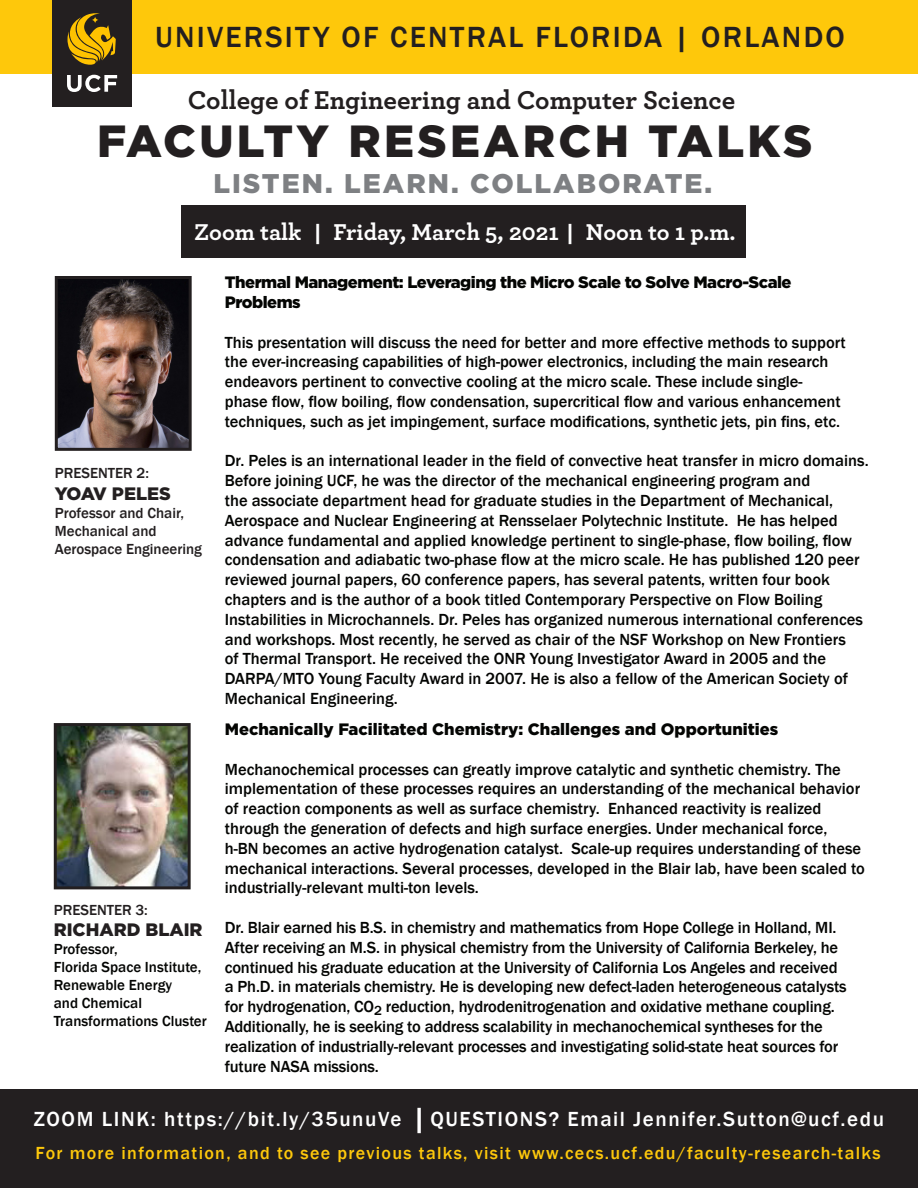
<style>
.page{position:relative;width:918px;height:1188px;background:#fff}
.page>*{position:absolute;margin:0;border:0;box-sizing:border-box;transform-origin:0 0}
.t1{font:900 45px "Gotham";letter-spacing:.075em;color:#231f20}
.t2{font:500 30px "Franklin Gothic";letter-spacing:.075em;color:#231f20}
.t3{font:500 30px "Franklin Gothic";color:#fff}
.t4{font:700 27px "Archer";color:#231f20}
.t5{font:900 27px "Gotham";letter-spacing:.075em;color:#7e8083}
.t6{font:700 24px "Archer";color:#fff}
.t7{font:500 21px "Franklin Gothic";letter-spacing:.075em;color:#fff}
.t8{font:500 18px "Franklin Gothic";letter-spacing:.075em;color:#fec80b}
.t9{font:900 18px "Gotham";color:#231f20}
.t10{font:500 16.5px/19.8px "Franklin Gothic";color:#040503}
.t11{font:900 16.5px/19.8px "Gotham";letter-spacing:-.03em;color:#040503}
.t12{font:900 16.5px "Gotham";color:#040503}
.t13{font:500 15px/18px "Franklin Gothic";color:#040503}
.t14{font:500 15px/18px "Franklin Gothic";color:#231f20}
.s1{font-family:"Franklin Gothic";font-weight:500}
</style>
<div class="page">
<div style="left:0;top:0;width:918px;height:74px;background:#fec80b"></div>
<div style="left:52px;top:0;width:79px;height:106px;background:#231f20"></div>
<svg style="left:67px;top:75px;width:50px;height:17px"></svg>
<svg style="left:68px;top:13px;width:48px;height:52px"></svg>
<svg style="left:92px;top:16px;width:7px;height:8px"></svg>
<div style="left:181px;top:205px;width:565px;height:52px;background:#231f20"></div>
<img style="left:58px;top:727px;width:129px;height:158px">
<div style="left:54px;top:723px;width:137px;height:166px;border:3px solid #231f20"></div>
<div style="left:0;top:1089px;width:918px;height:99px;background:#231f20"></div>
<img style="left:59px;top:280px;width:129px;height:167px">
<div style="left:55px;top:276px;width:137px;height:175px;border:3px solid #231f20"></div>
<p class="t2" style="left:155px;top:19px;width:691px">UNIVERSITY OF CENTRAL FLORIDA | ORLANDO</p>
<p class="t4" style="left:188px;top:78px;width:549px">College of Engineering and Computer Science</p>
<p class="t1" style="left:97px;top:115px;width:717px">FACULTY RESEARCH TALKS</p>
<p class="t5" style="left:213px;top:168px;width:500px">LISTEN. LEARN. COLLABORATE.</p>
<p class="t6" style="left:194px;top:213px;width:543px">Zoom talk <span class="s1">|</span> Friday, March 5, 2021 <span class="s1">|</span> Noon to 1 p.m.</p>
<p class="t14" style="left:55px;top:464px;width:96px">PRESENTER 2:</p>
<p class="t9" style="left:55px;top:483px;width:118px">YOAV PELES</p>
<p class="t14" style="left:55px;top:504px;width:149px">Professor and Chair,<br>Mechanical and<br>Aerospace Engineering</p>
<p class="t14" style="left:54px;top:901px;width:96px">PRESENTER 3:</p>
<p class="t9" style="left:54px;top:919px;width:150px">RICHARD BLAIR</p>
<p class="t13" style="left:54px;top:940px;width:65px">Professor,</p>
<p class="t13" style="left:54px;top:958px;width:149px">Florida Space Institute,<br>Renewable Energy</p>
<p class="t13" style="left:54px;top:994px;width:155px">and Chemical<br>Transformations Cluster</p>
<p class="t11" style="left:225px;top:272px;width:568px">Thermal Management: Leveraging the Micro Scale to Solve Macro-Scale<br>Problems</p>
<p class="t10" style="left:225px;top:332px;width:623px">This presentation will discuss the need for better and more effective methods to support the ever-increasing capabilities of high-power electronics, including the main research endeavors pertinent to convective cooling at the micro scale. These include single&shy;phase flow, flow boiling, flow condensation, supercritical flow and various enhancement techniques, such as jet impingement, surface modifications, synthetic jets, pin fins, etc.</p>
<p class="t10" style="left:225px;top:451px;width:645px">Dr. Peles is an international leader in the field of convective heat transfer in micro domains.<br>Before joining UCF, he was the director of the mechanical engineering program and<br>the associate department head for graduate studies in the Department of Mechanical, Aerospace and Nuclear Engineering at Rensselaer Polytechnic Institute. He has helped advance fundamental and applied knowledge pertinent to single-phase, flow boiling, flow condensation and adiabatic two-phase flow at the micro scale. He has published 120 peer reviewed journal papers, 60 conference papers, has several patents, written four book chapters and is the author of a book titled Contemporary Perspective on Flow Boiling Instabilities in Microchannels. Dr. Peles has organized numerous international conferences and workshops. Most recently, he served as chair of the NSF Workshop on New Frontiers<br>of Thermal Transport. He received the ONR Young Investigator Award in 2005 and the DARPA/MTO Young Faculty Award in 2007. He is also a fellow of the American Society of Mechanical Engineering.</p>
<p class="t12" style="left:225px;top:720px;width:555px">Mechanically Facilitated Chemistry: Challenges and Opportunities</p>
<p class="t10" style="left:225px;top:759px;width:642px">Mechanochemical processes can greatly improve catalytic and synthetic chemistry. The implementation of these processes requires an understanding of the mechanical behavior of reaction components as well as surface chemistry. Enhanced reactivity is realized through the generation of defects and high surface energies. Under mechanical force, h-BN becomes an active hydrogenation catalyst. Scale-up requires understanding of these mechanical interactions. Several processes, developed in the Blair lab, have been scaled to industrially-relevant multi-ton levels.</p>
<p class="t10" style="left:225px;top:918px;width:623px">Dr. Blair earned his B.S. in chemistry and mathematics from Hope College in Holland, MI.<br>After receiving an M.S. in physical chemistry from the University of California Berkeley, he continued his graduate education at the University of California Los Angeles and received a Ph.D. in materials chemistry. He is developing new defect-laden heterogeneous catalysts for hydrogenation, CO<sub>2</sub> reduction, hydrodenitrogenation and oxidative methane coupling.<br>Additionally, he is seeking to address scalability in mechanochemical syntheses for the realization of industrially-relevant processes and investigating solid-state heat sources for future NASA missions.</p>
<p class="t7" style="left:34px;top:1106px;width:369px">ZOOM LINK: https://bit.ly/35unuVe</p>
<p class="t3" style="left:412px;top:1100px;width:16px">|</p>
<p class="t7" style="left:430px;top:1106px;width:455px">QUESTIONS? Email Jennifer.Sutton@ucf.edu</p>
<p class="t8" style="left:36px;top:1142px;width:847px">For more information, and to see previous talks, visit www.cecs.ucf.edu/faculty-research-talks</p>
</div>
